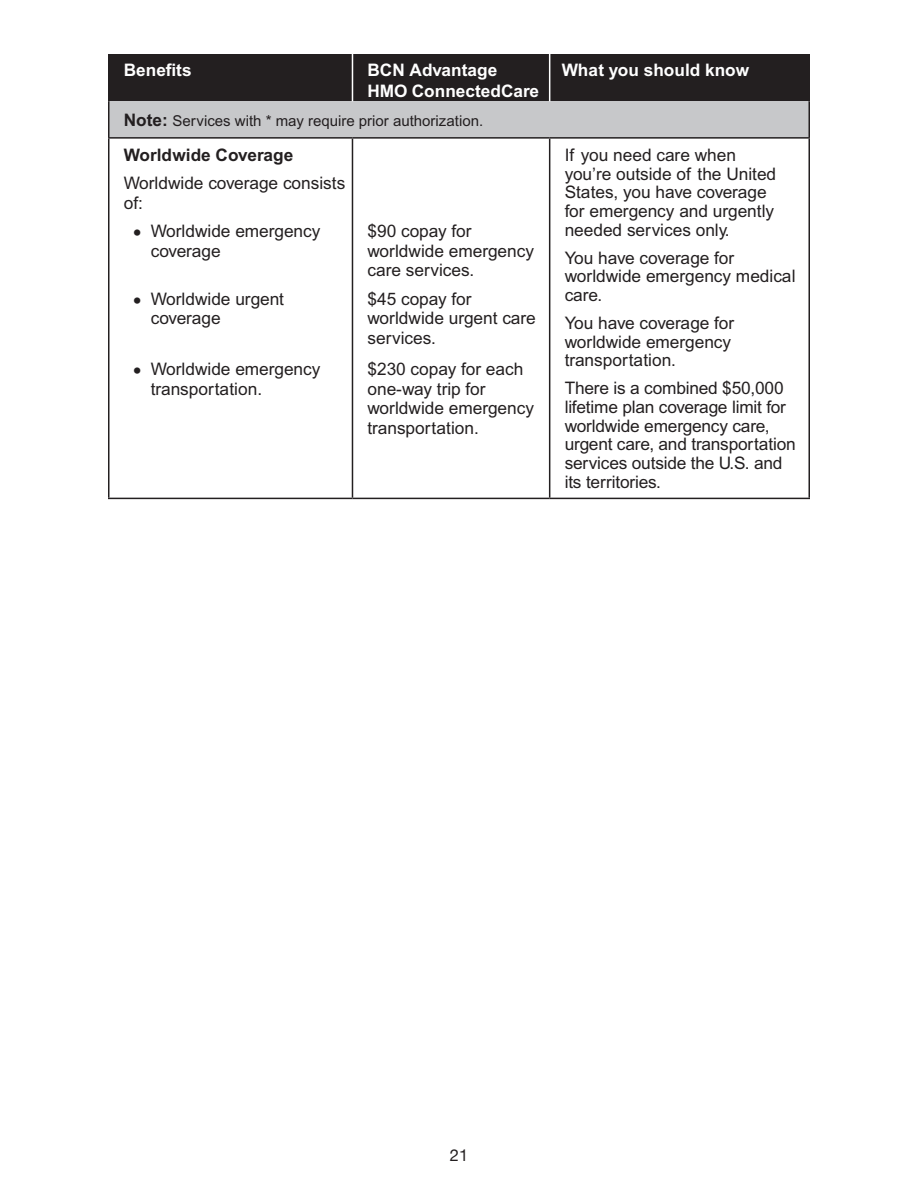
<style>
.page{position:relative;width:918px;height:1188px;background:#fff}
.page>*{position:absolute;margin:0;border:0;box-sizing:border-box;transform-origin:0 0}
.PB-table_row_lft{font:17.25px/18.8px "Arial MT Std";color:#231f20}
.PB-_list{font:17.25px/19.5px "Arial MT Std";color:#231f20}
.PB_table_head{font:700 17.25px/21px "Arial MT Std";color:#fff}
.text{font:17.25px/19.5px "Arial MT Std";color:#231f20}
.PB-table_head_center{font:700 17.25px "Arial MT Std";color:#fff}
.text-2{font:700 17.25px "Arial MT Std";color:#231f20}
.t1{font:16.5px "Helvetica Neue";color:#231f20}
.section_subhead{font:15px "Arial MT Std";color:#231f20}
.s1{font-weight:700;font-size:17.25px}
.s2{font-family:"Times New Roman";font-size:25.5px}
</style>
<div class="page">
<div style="left:110px;top:54px;width:439px;height:47px;background:#231f20"></div>
<div style="left:550px;top:54px;width:259px;height:47px;background:#231f20"></div>
<div style="left:109px;top:101px;width:700px;height:37px;background:#c7c8ca"></div>
<hr style="left:550px;top:498px;width:260px;height:1px;background:#231f20">
<hr style="left:352px;top:498px;width:198px;height:1px;background:#231f20">
<hr style="left:108px;top:498px;width:244px;height:1px;background:#231f20">
<hr style="left:108px;top:54px;width:2px;height:47px;background:#231f20">
<hr style="left:808px;top:54px;width:2px;height:47px;background:#231f20">
<hr style="left:352px;top:54px;width:1px;height:47px;background:#fff">
<hr style="left:108px;top:101px;width:2px;height:36px;background:#231f20">
<hr style="left:808px;top:101px;width:2px;height:36px;background:#231f20">
<hr style="left:352px;top:137px;width:198px;height:2px;background:#231f20">
<hr style="left:108px;top:137px;width:244px;height:2px;background:#231f20">
<hr style="left:108px;top:139px;width:2px;height:359px;background:#231f20">
<hr style="left:352px;top:139px;width:1px;height:359px;background:#231f20">
<hr style="left:550px;top:137px;width:260px;height:2px;background:#231f20">
<hr style="left:549px;top:139px;width:1px;height:359px;background:#231f20">
<hr style="left:808px;top:139px;width:2px;height:359px;background:#231f20">
<p class="PB_table_head" style="left:124px;top:60px;width:69px">Benefits</p>
<p class="PB_table_head" style="left:367px;top:60px;width:173px">BCN Advantage<br>HMO ConnectedCare</p>
<p class="PB-table_head_center" style="left:562px;top:59px;width:189px">What you should know</p>
<h2 class="section_subhead" style="left:124px;top:112px;width:361px"><span class="s1">Note:</span> Services with * may require prior authorization.</h2>
<p class="text-2" style="left:124px;top:145px;width:171px">Worldwide Coverage</p>
<p class="text" style="left:124px;top:174px;width:223px">Worldwide coverage consists of:</p>
<p class="PB-_list" style="left:151px;top:222px;width:171px;text-indent:-18px"><span class="s2">•</span> Worldwide emergency coverage</p>
<p class="PB-_list" style="left:151px;top:290px;width:135px;text-indent:-18px"><span class="s2">•</span> Worldwide urgent coverage</p>
<p class="PB-_list" style="left:151px;top:360px;width:171px;text-indent:-18px"><span class="s2">•</span> Worldwide emergency transportation.</p>
<p class="PB-table_row_lft" style="left:565px;top:146px;width:213px">If you need care when you’re outside of the United<br>States, you have coverage for emergency and urgently needed services only.</p>
<p class="PB-table_row_lft" style="left:565px;top:249px;width:232px">You have coverage for worldwide emergency medical care.</p>
<p class="PB-table_row_lft" style="left:565px;top:314px;width:171px">You have coverage for worldwide emergency transportation.</p>
<p class="PB-table_row_lft" style="left:565px;top:380px;width:233px">There is a combined $50,000 lifetime plan coverage limit for worldwide emergency care, urgent care, and transportation services outside the U.S. and its territories.</p>
<p class="PB-table_row_lft" style="left:367px;top:222px;width:168px;line-height:19.5px">$90 copay for worldwide emergency care services.</p>
<p class="PB-table_row_lft" style="left:367px;top:290px;width:170px;line-height:19.5px">$45 copay for worldwide urgent care services.</p>
<p class="PB-table_row_lft" style="left:367px;top:360px;width:168px;line-height:19.5px">$230 copay for each one-way trip for worldwide emergency transportation.</p>
<p class="t1" style="left:450px;top:1143px;width:20px">21</p>
</div>
